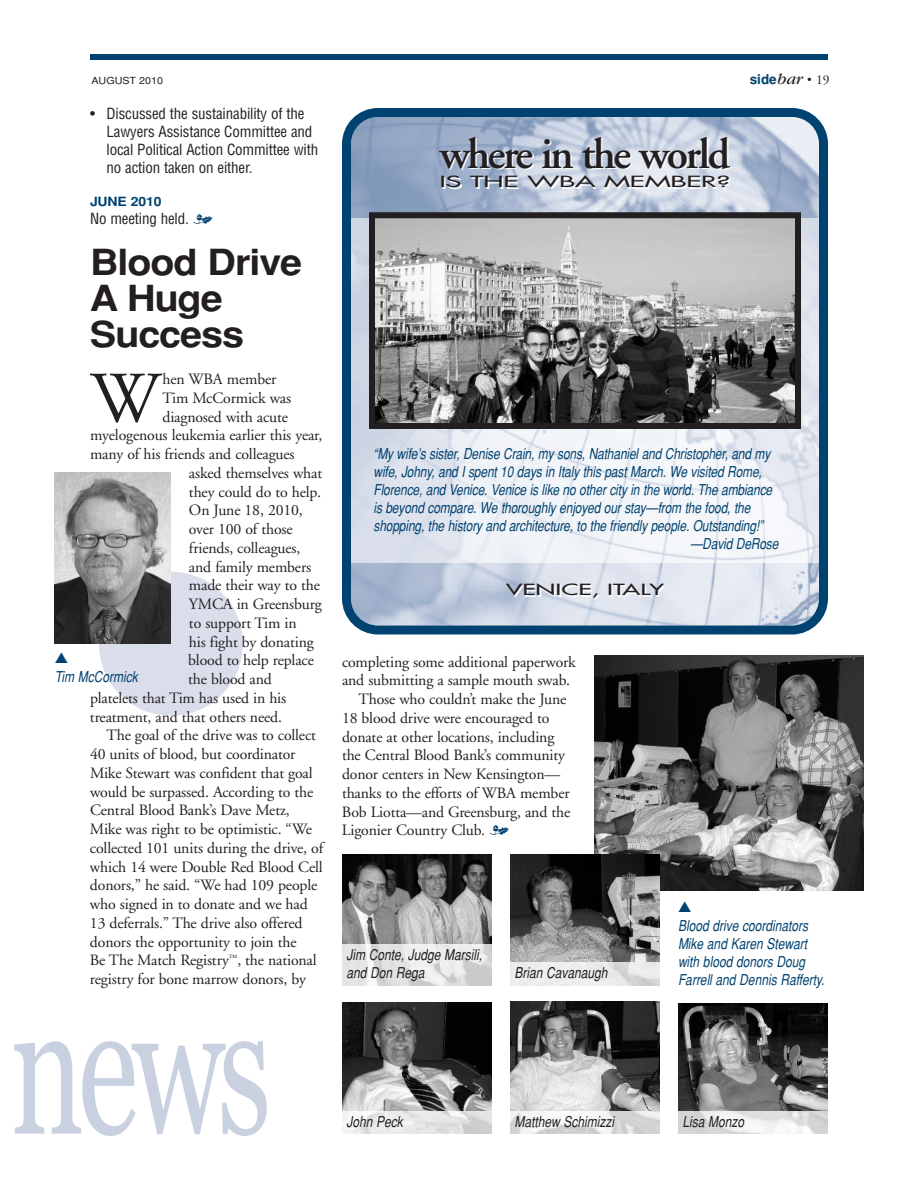
<style>
.page{position:relative;width:918px;height:1188px;background:#fff}
.page>*{position:absolute;margin:0;border:0;box-sizing:border-box;transform-origin:0 0}
.t1{font:72.3px "Adobe Garamond";color:#231f20}
.t2{font:600 43.5px "Adobe Garamond";letter-spacing:-.05em;color:#231f20}
.t3{font:700 36px/36px "Helvetica";letter-spacing:-.03em;color:#231f20;scale:1.1 1}
.t4{font:15.75px "Adobe Garamond";letter-spacing:-.01em;color:#231f20}
.t5{font:italic 15px/18px "Helvetica";letter-spacing:-.01em;color:#004270;scale:.8 1}
.t6{font:condensed 15px/18px "Helvetica";letter-spacing:-.01em;color:#231f20}
.t7{font:italic 15px/18px "Helvetica";color:#231f20;scale:.8 1}
.t8{font:15px "Futura";letter-spacing:-.035em;color:#231f20;scale:2 1}
.t9{font:15px "Futura";color:#231f20;scale:1.7 1}
.t10{font:700 13.5px "Helvetica";color:#004270}
.t11{font:700 12.75px "Helvetica";letter-spacing:-.01em;color:#004270;scale:1.1 1}
.t12{font:9.75px "Helvetica";color:#231f20;scale:1.1 1}
.s1{font-family:"Garamond";font-weight:400;font-style:italic;font-size:16.5px;color:#231f20}
.s2{font-weight:400;color:#231f20}
.s3{font-family:"Adobe Garamond";font-weight:400;color:#231f20}
.s4{font-family:"Type Embellishments One Let Plain";font-stretch:normal;font-size:15.75px;color:#004270}
.s5{font-family:"Type Embellishments One Let Plain";color:#004270}
</style>
<div class="page">
<div style="left:99px;top:572px;width:144px;height:144px;background:#dadeea;border-radius:50%"></div>
<svg style="left:14px;top:1041px;width:253px;height:95px"></svg>
<div style="left:90px;top:54px;width:738px;height:6px;background:#004270"></div>
<svg style="left:342px;top:108px;width:486px;height:526px;background:#9bb0c8"></svg>
<img style="left:351px;top:218px;width:468px;height:344px">
<img style="left:376px;top:219px;width:418px;height:203px">
<div style="left:369px;top:212px;width:432px;height:217px;border:6px solid #231f20"></div>
<img style="left:594px;top:655px;width:270px;height:236px">
<img style="left:510px;top:855px;width:150px;height:107px">
<img style="left:342px;top:855px;width:150px;height:89px">
<img style="left:678px;top:1004px;width:150px;height:108px">
<img style="left:342px;top:1003px;width:150px;height:109px">
<img style="left:54px;top:472px;width:117px;height:172px">
<img style="left:510px;top:1002px;width:150px;height:110px">
<img style="left:342px;top:1112px;width:150px;height:22px">
<img style="left:510px;top:1112px;width:150px;height:22px">
<img style="left:678px;top:1112px;width:150px;height:22px">
<img style="left:510px;top:962px;width:150px;height:23px">
<img style="left:342px;top:944px;width:150px;height:41px">
<p class="t12" style="left:92px;top:75px;width:67px">AUGUST 2010</p>
<p class="t10" style="left:750px;top:72px;width:81px">side<span class="s1">bar</span> <span class="s2">•</span> <span class="s3">19</span></p>
<p class="t6" style="left:106px;top:105px;width:213px;text-indent:-16px">• Discussed the sustainability of the Lawyers Assistance Committee and local Political Action Committee with no action taken on either.</p>
<p class="t11" style="left:90px;top:194px;width:67px">JUNE 2010</p>
<p class="t6" style="left:90px;top:210px;width:124px">No meeting held. <span class="s4">-</span></p>
<h3 class="t3" style="left:90px;top:245px;width:194px">Blood Drive<br>A Huge<br>Success</h3>
<h1 class="t1" style="left:90px;top:370px;width:71px">W</h1>
<p class="t4" style="left:163px;top:373px;width:115px">hen WBA member</p>
<p class="t4" style="left:163px;top:391px;width:130px">Tim McCormick was</p>
<p class="t4" style="left:163px;top:410px;width:127px">diagnosed with acute</p>
<p class="t4" style="left:90px;top:429px;width:234px">myelogenous leukemia earlier this year,</p>
<p class="t4" style="left:90px;top:448px;width:206px">many of his friends and colleagues</p>
<p class="t4" style="left:189px;top:466px;width:135px">asked themselves what</p>
<p class="t4" style="left:189px;top:485px;width:134px">they could do to help.</p>
<p class="t4" style="left:189px;top:504px;width:115px">On June 18, 2010,</p>
<p class="t4" style="left:189px;top:523px;width:105px">over 100 of those</p>
<p class="t4" style="left:189px;top:541px;width:113px">friends, colleagues,</p>
<p class="t4" style="left:189px;top:560px;width:124px">and family members</p>
<p class="t4" style="left:189px;top:579px;width:132px">made their way to the</p>
<p class="t4" style="left:189px;top:598px;width:134px">YMCA in Greensburg</p>
<p class="t4" style="left:189px;top:616px;width:109px">to support Tim in</p>
<p class="t4" style="left:189px;top:635px;width:126px">his fight by donating</p>
<p class="t4" style="left:188px;top:654px;width:127px">blood to help replace</p>
<p class="t4" style="left:188px;top:673px;width:85px">the blood and</p>
<p class="t4" style="left:90px;top:691px;width:198px">platelets that Tim has used in his</p>
<p class="t4" style="left:90px;top:710px;width:194px">treatment, and that others need.</p>
<p class="t4" style="left:107px;top:729px;width:211px">The goal of the drive was to collect</p>
<p class="t4" style="left:90px;top:748px;width:207px">40 units of blood, but coordinator</p>
<p class="t4" style="left:90px;top:766px;width:224px">Mike Stewart was confident that goal</p>
<p class="t4" style="left:90px;top:785px;width:225px">would be surpassed. According to the</p>
<p class="t4" style="left:90px;top:804px;width:201px">Central Blood Bank’s Dave Metz,</p>
<p class="t4" style="left:90px;top:823px;width:224px">Mike was right to be optimistic. “We</p>
<p class="t4" style="left:90px;top:841px;width:235px">collected 101 units during the drive, of</p>
<p class="t4" style="left:90px;top:860px;width:234px">which 14 were Double Red Blood Cell</p>
<p class="t4" style="left:90px;top:879px;width:229px">donors,” he said. “We had 109 people</p>
<p class="t4" style="left:90px;top:898px;width:219px">who signed in to donate and we had</p>
<p class="t4" style="left:90px;top:916px;width:214px">13 deferrals.” The drive also offered</p>
<p class="t4" style="left:90px;top:935px;width:208px">donors the opportunity to join the</p>
<p class="t4" style="left:90px;top:954px;width:228px">Be The Match Registry<sup>™</sup>, the national</p>
<p class="t4" style="left:90px;top:973px;width:217px">registry for bone marrow donors, by</p>
<p class="t5" style="left:55px;top:668px;width:105px">Tim McCormick</p>
<h2 class="t2" style="left:440px;top:137px;width:292px">where in the world</h2>
<p class="t8" style="left:439px;top:175px;width:147px">IS THE WBA MEMBER?</p>
<p class="t5" style="left:374px;top:445px;width:498px">“My wife’s sister, Denise Crain, my sons, Nathaniel and Christopher, and my</p>
<p class="t5" style="left:374px;top:463px;width:487px">wife, Johny, and I spent 10 days in Italy this past March. We visited Rome,</p>
<p class="t5" style="left:374px;top:481px;width:500px">Florence, and Venice. Venice is like no other city in the world. The ambiance</p>
<p class="t5" style="left:374px;top:499px;width:473px">is beyond compare. We thoroughly enjoyed our stay—from the food, the</p>
<p class="t5" style="left:374px;top:517px;width:489px">shopping, the history and architecture, to the friendly people. Outstanding!”</p>
<p class="t5" style="left:690px;top:535px;width:112px">—David DeRose</p>
<p class="t9" style="left:506px;top:582px;width:94px">VENICE, ITALY</p>
<p class="t4" style="left:342px;top:655px;width:235px">completing some additional paperwork</p>
<p class="t4" style="left:342px;top:674px;width:230px">and submitting a sample mouth swab.</p>
<p class="t4" style="left:359px;top:693px;width:209px">Those who couldn’t make the June</p>
<p class="t4" style="left:342px;top:712px;width:209px">18 blood drive were encouraged to</p>
<p class="t4" style="left:342px;top:730px;width:214px">donate at other locations, including</p>
<p class="t4" style="left:342px;top:749px;width:224px">the Central Blood Bank’s community</p>
<p class="t4" style="left:342px;top:768px;width:220px">donor centers in New Kensington—</p>
<p class="t4" style="left:342px;top:787px;width:229px">thanks to the efforts of WBA member</p>
<p class="t4" style="left:342px;top:805px;width:230px">Bob Liotta—and Greensburg, and the</p>
<p class="t4" style="left:342px;top:824px;width:169px">Ligonier Country Club. <span class="s5">-</span></p>
<p class="t7" style="left:346px;top:946px;width:171px">Jim Conte, Judge Marsili, and Don Rega</p>
<p class="t7" style="left:514px;top:964px;width:118px">Brian Cavanaugh</p>
<p class="t5" style="left:678px;top:917px;width:185px">Blood drive coordinators<br>Mike and Karen Stewart with blood donors Doug<br>Farrell and Dennis Rafferty.</p>
<p class="t7" style="left:346px;top:1113px;width:72px">John Peck</p>
<p class="t7" style="left:514px;top:1113px;width:126px">Matthew Schimizzi</p>
<p class="t7" style="left:682px;top:1113px;width:79px">Lisa Monzo</p>
</div>
